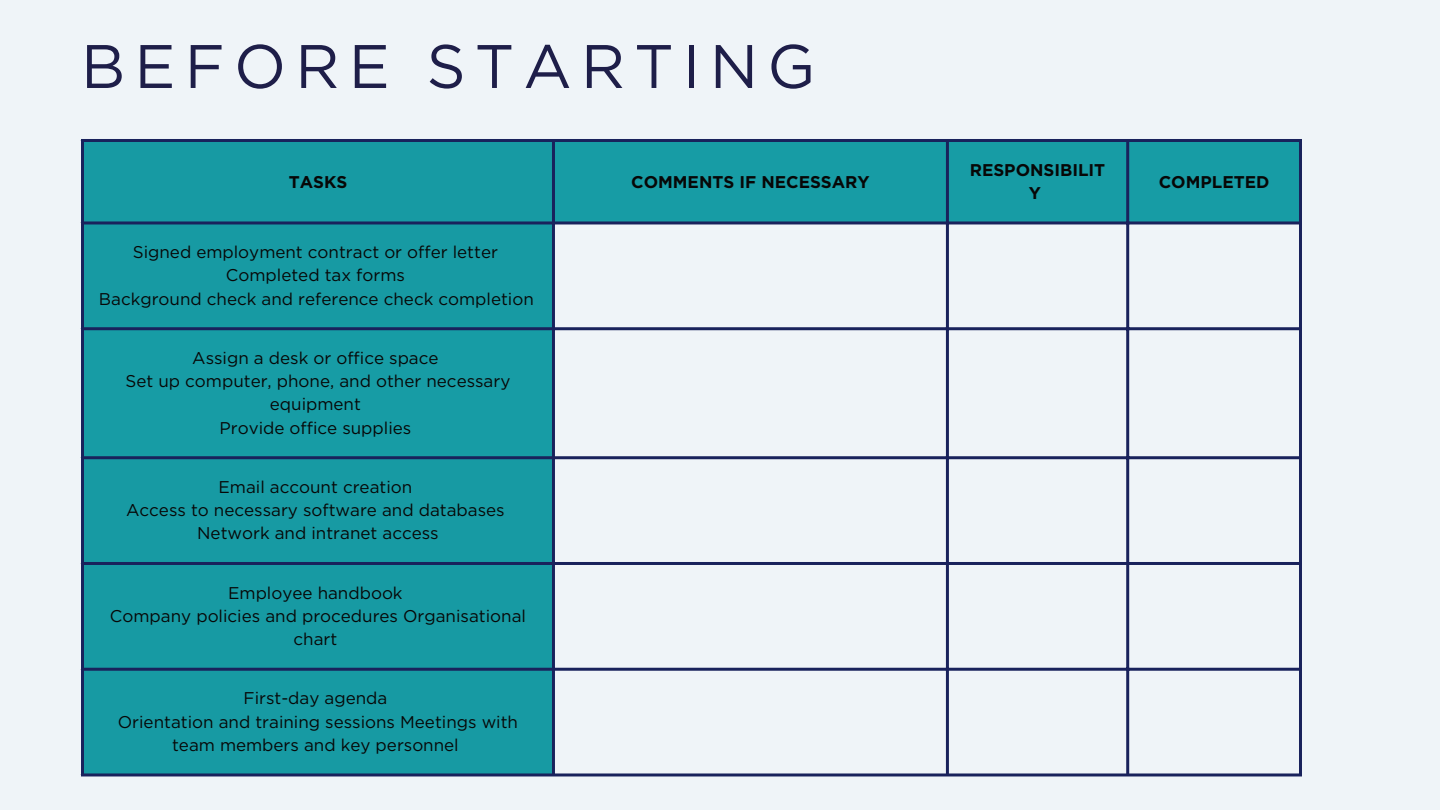
<style>
.page{position:relative;width:1440px;height:810px;background:#eff4f8}
.page>*{position:absolute;margin:0;border:0;box-sizing:border-box;transform-origin:0 0}
.t1{font:61.3px "Gotham";letter-spacing:.15em;color:#1e1e49}
.t2{font:17px/23.2px "Gotham";color:#000;text-align:center}
.t3{font:700 17px/23.2px "Gotham";color:#000;text-align:center}
</style>
<div class="page">
<div style="left:84px;top:459px;width:468px;height:314px;background:#179aa3"></div>
<svg style="left:84px;top:142px;width:1215px;height:314px;fill:#179ca5"></svg>
<hr style="left:81px;top:142px;width:3px;height:631px;background:#131c57">
<hr style="left:552px;top:142px;width:3px;height:631px;background:#131c57">
<hr style="left:946px;top:142px;width:3px;height:631px;background:#131c57">
<hr style="left:1126px;top:142px;width:3px;height:631px;background:#131c57">
<hr style="left:1299px;top:142px;width:3px;height:631px;background:#131c57">
<hr style="left:81px;top:139px;width:1221px;height:3px;background:#131c57">
<hr style="left:81px;top:221px;width:1221px;height:3px;background:#131c57">
<hr style="left:81px;top:327px;width:1221px;height:3px;background:#131c57">
<hr style="left:81px;top:456px;width:1221px;height:3px;background:#131c57">
<hr style="left:81px;top:562px;width:1221px;height:3px;background:#131c57">
<hr style="left:81px;top:668px;width:1221px;height:3px;background:#131c57">
<hr style="left:81px;top:773px;width:1221px;height:3px;background:#131c57">
<p class="t1" style="left:81px;top:29px;width:736px">BEFORE STARTING</p>
<p class="t3" style="left:289px;top:170px;width:60px">TASKS</p>
<p class="t3" style="left:631px;top:170px;width:240px">COMMENTS IF NECESSARY</p>
<p class="t2" style="left:99px;top:241px;width:436px">Signed employment contract or offer letter<br>Completed tax forms<br>Background check and reference check completion</p>
<p class="t2" style="left:126px;top:346px;width:386px">Assign a desk or office space<br>Set up computer, phone, and other necessary equipment<br>Provide office supplies</p>
<p class="t2" style="left:126px;top:475px;width:380px">Email account creation<br>Access to necessary software and databases<br>Network and intranet access</p>
<p class="t2" style="left:110px;top:581px;width:418px">Employee handbook<br>Company policies and procedures Organisational chart</p>
<p class="t2" style="left:118px;top:687px;width:402px">First-day agenda<br>Orientation and training sessions Meetings with team members and key personnel</p>
<p class="t3" style="left:970px;top:158px;width:137px">RESPONSIBILIT<br>Y</p>
<p class="t3" style="left:1159px;top:170px;width:112px">COMPLETED</p>
</div>
